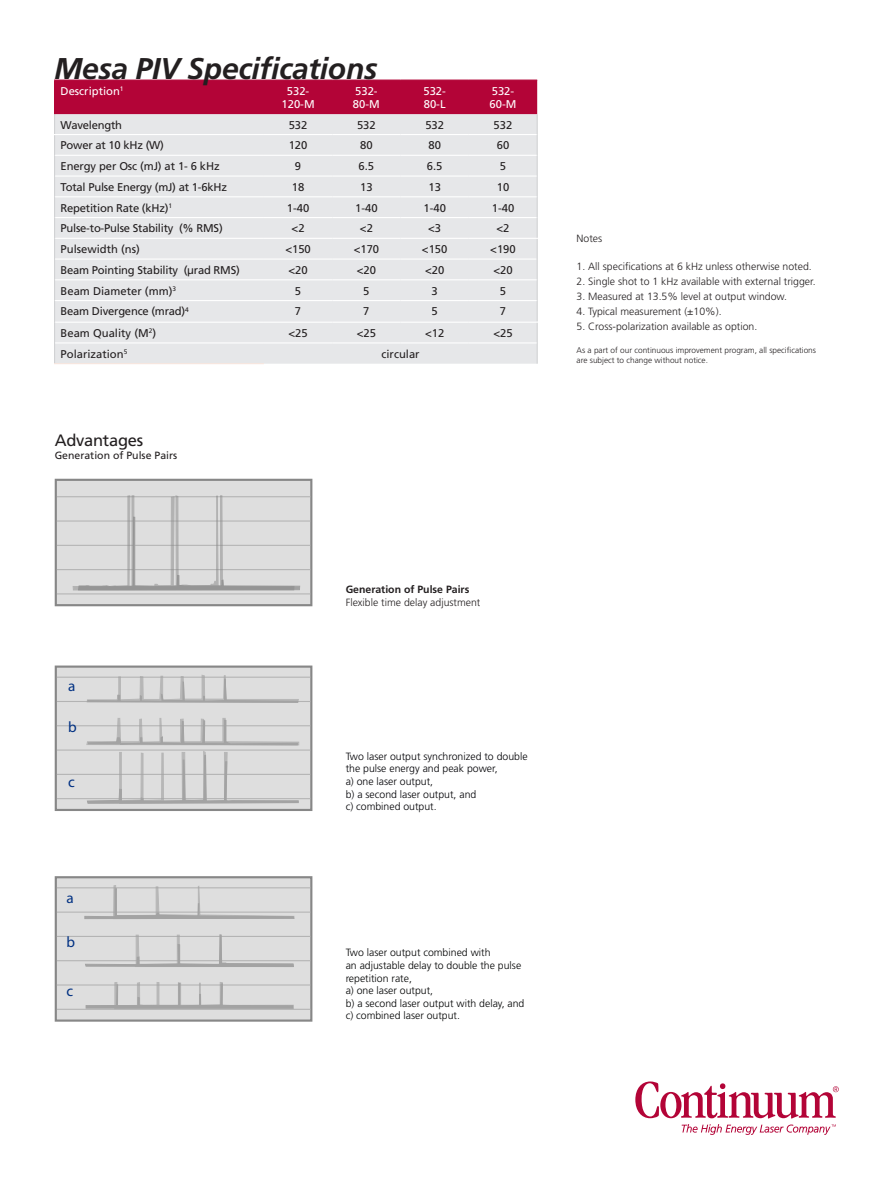
<style>
.page{position:relative;width:893px;height:1188px;background:#fff}
.page>*{position:absolute;margin:0;border:0;box-sizing:border-box;transform-origin:0 0}
.t1{font:italic 700 30px "Frutiger";letter-spacing:-.01em;color:#231f20}
.t2{font:16.5px "Frutiger";letter-spacing:-.015em;color:#231f20}
.t3{font:15.15px "Myriad Pro";color:#003082}
.t4{font:11.25px "Frutiger";letter-spacing:-.02em;color:#231f20}
.t5{font:11.25px "Frutiger";color:#231f20}
.t6{font:11.25px "Frutiger";color:#fff}
.t7{font:300 10.5px "Frutiger";color:#231f20}
.t8{font:300 10.5px/12.6px "Frutiger";color:#000202}
.t9{font:300 10.5px/12.6px "Frutiger";color:#000005}
.t10{font:10.5px "Frutiger";color:#231f20}
.t11{font:700 10.5px "Frutiger";color:#231f20}
.t12{font:300 8.25px/10.5px "Frutiger";color:#231f20}
</style>
<div class="page">
<svg style="left:635px;top:1082px;width:204px;height:53px"></svg>
<svg style="left:54px;top:80px;width:484px;height:284px;background:#e0ccd4"></svg>
<hr style="left:55px;top:342px;width:209px;height:2px;background:#fff">
<hr style="left:264px;top:342px;width:68px;height:2px;background:#fff">
<hr style="left:332px;top:342px;width:69px;height:2px;background:#fff">
<hr style="left:401px;top:342px;width:68px;height:2px;background:#fff">
<hr style="left:469px;top:342px;width:68px;height:2px;background:#fff">
<hr style="left:54px;top:134px;width:210px;height:1px;background:#fff">
<hr style="left:264px;top:134px;width:68px;height:1px;background:#fff">
<hr style="left:332px;top:134px;width:69px;height:1px;background:#fff">
<hr style="left:401px;top:134px;width:68px;height:1px;background:#fff">
<hr style="left:469px;top:134px;width:68px;height:1px;background:#fff">
<div style="left:55px;top:479px;width:257px;height:127px;background:#dedede;border:2px solid #878787"></div>
<hr style="left:57px;top:496px;width:253px;height:1px;background:#b3b3b3">
<hr style="left:57px;top:521px;width:253px;height:1px;background:#b3b3b3">
<hr style="left:57px;top:545px;width:253px;height:1px;background:#b3b3b3">
<hr style="left:57px;top:569px;width:253px;height:1px;background:#b3b3b3">
<hr style="left:57px;top:593px;width:253px;height:1px;background:#b3b3b3">
<svg style="left:73px;top:495px;width:227px;height:112px"></svg>
<div style="left:55px;top:876px;width:257px;height:146px;background:#dedede;border:2px solid #878787"></div>
<hr style="left:57px;top:887px;width:253px;height:1px;background:#b3b3b3">
<hr style="left:57px;top:912px;width:253px;height:1px;background:#b3b3b3">
<hr style="left:57px;top:936px;width:253px;height:1px;background:#b3b3b3">
<hr style="left:57px;top:960px;width:253px;height:1px;background:#b3b3b3">
<hr style="left:57px;top:984px;width:253px;height:2px;background:#b3b3b3">
<hr style="left:57px;top:1009px;width:253px;height:1px;background:#b3b3b3">
<svg style="left:85px;top:934px;width:209px;height:88px"></svg>
<svg style="left:84px;top:885px;width:211px;height:34px"></svg>
<div style="left:55px;top:666px;width:257px;height:145px;background:#dedede;border:2px solid #878787"></div>
<hr style="left:57px;top:677px;width:253px;height:1px;background:#b3b3b3">
<hr style="left:57px;top:701px;width:253px;height:1px;background:#b3b3b3">
<hr style="left:57px;top:725px;width:253px;height:1px;background:#b3b3b3">
<hr style="left:57px;top:750px;width:253px;height:1px;background:#b3b3b3">
<hr style="left:57px;top:798px;width:253px;height:1px;background:#b3b3b3">
<hr style="left:57px;top:774px;width:253px;height:1px;background:#b3b3b3">
<svg style="left:86px;top:675px;width:213px;height:136px"></svg>
<p class="t1" style="left:54px;top:51px;width:325px">Mesa PIV Specifications</p>
<p class="t6" style="left:61px;top:84px;width:65px">Description<sup>1</sup></p>
<p class="t6" style="left:287px;top:84px;width:24px">532-</p>
<p class="t6" style="left:282px;top:98px;width:35px">120-M</p>
<p class="t6" style="left:355px;top:84px;width:24px">532-</p>
<p class="t6" style="left:353px;top:98px;width:28px">80-M</p>
<p class="t6" style="left:423px;top:84px;width:24px">532-</p>
<p class="t6" style="left:424px;top:98px;width:23px">80-L</p>
<p class="t6" style="left:492px;top:84px;width:24px">532-</p>
<p class="t6" style="left:490px;top:98px;width:28px">60-M</p>
<p class="t4" style="left:61px;top:118px;width:63px">Wavelength</p>
<p class="t4" style="left:289px;top:118px;width:20px">532</p>
<p class="t4" style="left:357px;top:118px;width:20px">532</p>
<p class="t4" style="left:425px;top:118px;width:20px">532</p>
<p class="t4" style="left:494px;top:118px;width:20px">532</p>
<p class="t4" style="left:61px;top:139px;width:105px">Power at 10 kHz (W)</p>
<p class="t4" style="left:289px;top:139px;width:20px">120</p>
<p class="t4" style="left:360px;top:139px;width:14px">80</p>
<p class="t4" style="left:428px;top:139px;width:14px">80</p>
<p class="t4" style="left:497px;top:139px;width:14px">60</p>
<p class="t4" style="left:61px;top:160px;width:161px">Energy per Osc (mJ) at 1- 6 kHz</p>
<p class="t4" style="left:295px;top:160px;width:8px">9</p>
<p class="t4" style="left:359px;top:160px;width:17px">6.5</p>
<p class="t4" style="left:427px;top:160px;width:17px">6.5</p>
<p class="t4" style="left:500px;top:160px;width:8px">5</p>
<p class="t4" style="left:61px;top:180px;width:168px">Total Pulse Energy (mJ) at 1-6kHz</p>
<p class="t4" style="left:292px;top:180px;width:14px">18</p>
<p class="t4" style="left:360px;top:180px;width:14px">13</p>
<p class="t4" style="left:428px;top:180px;width:14px">13</p>
<p class="t4" style="left:497px;top:180px;width:14px">10</p>
<p class="t4" style="left:61px;top:201px;width:113px">Repetition Rate (kHz)<sup>1</sup></p>
<p class="t4" style="left:287px;top:201px;width:24px">1-40</p>
<p class="t4" style="left:355px;top:201px;width:24px">1-40</p>
<p class="t4" style="left:423px;top:201px;width:24px">1-40</p>
<p class="t4" style="left:492px;top:201px;width:24px">1-40</p>
<p class="t4" style="left:61px;top:222px;width:164px">Pulse-to-Pulse Stability (% RMS)</p>
<p class="t4" style="left:292px;top:222px;width:15px">&lt;2</p>
<p class="t4" style="left:360px;top:222px;width:15px">&lt;2</p>
<p class="t4" style="left:428px;top:222px;width:15px">&lt;3</p>
<p class="t4" style="left:497px;top:222px;width:15px">&lt;2</p>
<p class="t5" style="left:61px;top:243px;width:81px">Pulsewidth (ns)</p>
<p class="t4" style="left:285px;top:243px;width:27px">&lt;150</p>
<p class="t4" style="left:354px;top:243px;width:27px">&lt;170</p>
<p class="t4" style="left:422px;top:243px;width:27px">&lt;150</p>
<p class="t4" style="left:490px;top:243px;width:27px">&lt;190</p>
<p class="t4" style="left:61px;top:263px;width:181px">Beam Pointing Stability (µrad RMS)</p>
<p class="t4" style="left:288px;top:263px;width:21px">&lt;20</p>
<p class="t4" style="left:357px;top:263px;width:21px">&lt;20</p>
<p class="t4" style="left:425px;top:263px;width:21px">&lt;20</p>
<p class="t4" style="left:493px;top:263px;width:21px">&lt;20</p>
<p class="t5" style="left:61px;top:284px;width:117px">Beam Diameter (mm)<sup>3</sup></p>
<p class="t4" style="left:295px;top:284px;width:8px">5</p>
<p class="t4" style="left:363px;top:284px;width:8px">5</p>
<p class="t4" style="left:432px;top:284px;width:8px">3</p>
<p class="t4" style="left:500px;top:284px;width:8px">5</p>
<p class="t4" style="left:61px;top:305px;width:130px">Beam Divergence (mrad)<sup>4</sup></p>
<p class="t4" style="left:295px;top:305px;width:8px">7</p>
<p class="t4" style="left:363px;top:305px;width:8px">7</p>
<p class="t4" style="left:432px;top:305px;width:8px">5</p>
<p class="t4" style="left:500px;top:305px;width:8px">7</p>
<p class="t5" style="left:61px;top:326px;width:97px">Beam Quality (M<sup>2</sup>)</p>
<p class="t4" style="left:288px;top:326px;width:21px">&lt;25</p>
<p class="t4" style="left:357px;top:326px;width:21px">&lt;25</p>
<p class="t4" style="left:425px;top:326px;width:21px">&lt;12</p>
<p class="t4" style="left:493px;top:326px;width:21px">&lt;25</p>
<p class="t5" style="left:61px;top:347px;width:68px">Polarization<sup>5</sup></p>
<p class="t5" style="left:381px;top:347px;width:40px">circular</p>
<p class="t2" style="left:55px;top:431px;width:90px">Advantages</p>
<p class="t10" style="left:55px;top:449px;width:124px">Generation of Pulse Pairs</p>
<p class="t7" style="left:577px;top:232px;width:27px">Notes</p>
<p class="t7" style="left:577px;top:260px;width:237px">1. All specifications at 6 kHz unless otherwise noted.</p>
<p class="t7" style="left:577px;top:275px;width:241px">2. Single shot to 1 kHz available with external trigger.</p>
<p class="t7" style="left:577px;top:290px;width:212px">3. Measured at 13.5% level at output window.</p>
<p class="t7" style="left:577px;top:305px;width:146px">4. Typical measurement (±10%).</p>
<p class="t7" style="left:577px;top:320px;width:182px">5. Cross-polarization available as option.</p>
<p class="t12" style="left:577px;top:345px;width:241px">As a part of our continuous improvement program, all specifications are subject to change without notice.</p>
<p class="t3" style="left:68px;top:676px;width:9px">a</p>
<p class="t3" style="left:68px;top:718px;width:10px">b</p>
<p class="t3" style="left:68px;top:772px;width:8px">c</p>
<p class="t3" style="left:66px;top:889px;width:9px">a</p>
<p class="t3" style="left:66px;top:933px;width:10px">b</p>
<p class="t3" style="left:66px;top:981px;width:8px">c</p>
<p class="t11" style="left:346px;top:583px;width:125px">Generation of Pulse Pairs</p>
<p class="t7" style="left:346px;top:596px;width:136px">Flexible time delay adjustment</p>
<p class="t9" style="left:346px;top:750px;width:183px">Two laser output synchronized to double the pulse energy and peak power,</p>
<p class="t9" style="left:346px;top:775px;width:89px">a) one laser output,</p>
<p class="t9" style="left:346px;top:788px;width:132px">b) a second laser output, and</p>
<p class="t9" style="left:346px;top:800px;width:93px">c) combined output.</p>
<p class="t8" style="left:346px;top:947px;width:146px">Two laser output combined with</p>
<p class="t8" style="left:346px;top:959px;width:177px">an adjustable delay to double the pulse repetition rate,</p>
<p class="t8" style="left:346px;top:984px;width:89px">a) one laser output,</p>
<p class="t8" style="left:346px;top:997px;width:180px">b) a second laser output with delay, and</p>
<p class="t8" style="left:346px;top:1010px;width:116px">c) combined laser output.</p>
</div>
